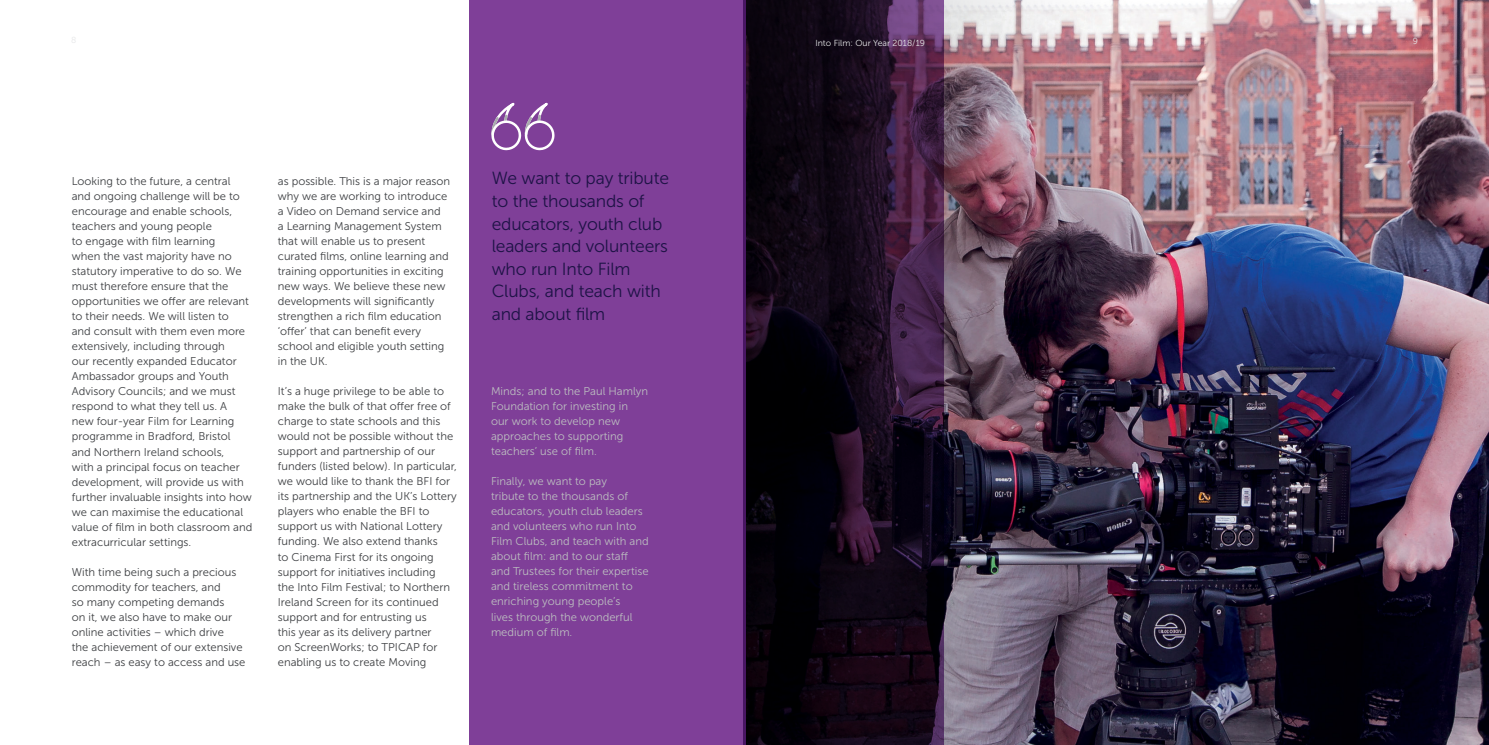
<style>
.page{position:relative;width:1489px;height:745px;background:#fff}
.page>*{position:absolute;margin:0;border:0;box-sizing:border-box;transform-origin:0 0}
.t1{font:17.5px/22.5px "Museo Sans 300";letter-spacing:-.01em;color:#1e1346}
.t2{font:11.25px/15px "Museo Sans 300";color:#3d3f42}
.t3{font:11.25px/15px "Museo Sans 300";color:#bcbec0}
.t4{font:8.75px "Museo Sans 300";color:#e6e7e8}
</style>
<div class="page">
<img style="left:1201px;top:0;width:287px;height:744px">
<img style="left:943px;top:0;width:258px;height:744px">
<div style="left:469px;top:0;width:276px;height:744px;background:#7f3f98"></div>
<svg style="left:743px;top:0;width:200px;height:744px;background:#180b1c"></svg>
<svg style="left:491px;top:104px;width:64px;height:47px"></svg>
<p class="t2" style="left:72px;top:174px;width:182px">Looking to the future, a central and ongoing challenge will be to encourage and enable schools, teachers and young people<br>to engage with film learning<br>when the vast majority have no statutory imperative to do so. We must therefore ensure that the opportunities we offer are relevant to their needs. We will listen to<br>and consult with them even more extensively, including through<br>our recently expanded Educator<br>Ambassador groups and Youth<br>Advisory Councils; and we must respond to what they tell us. A<br>new four-year Film for Learning programme in Bradford, Bristol and Northern Ireland schools,<br>with a principal focus on teacher development, will provide us with further invaluable insights into how we can maximise the educational value of film in both classroom and extracurricular settings.</p>
<p class="t2" style="left:72px;top:564px;width:175px">With time being such a precious commodity for teachers, and<br>so many competing demands<br>on it, we also have to make our online activities – which drive<br>the achievement of our extensive reach – as easy to access and use</p>
<h1 class="t1" style="left:491px;top:167px;width:179px">We want to pay tribute to the thousands of educators, youth club leaders and volunteers who run Into Film<br>Clubs, and teach with and about film</h1>
<p class="t2" style="left:278px;top:174px;width:174px">as possible. This is a major reason why we are working to introduce a Video on Demand service and<br>a Learning Management System that will enable us to present curated films, online learning and training opportunities in exciting new ways. We believe these new developments will significantly strengthen a rich film education ‘offer’ that can benefit every school and eligible youth setting in the UK.</p>
<p class="t2" style="left:278px;top:384px;width:181px">It’s a huge privilege to be able to make the bulk of that offer free of charge to state schools and this would not be possible without the support and partnership of our funders (listed below). In particular, we would like to thank the BFI for its partnership and the UK’s Lottery players who enable the BFI to support us with National Lottery funding. We also extend thanks<br>to Cinema First for its ongoing support for initiatives including<br>the Into Film Festival; to Northern<br>Ireland Screen for its continued support and for entrusting us<br>this year as its delivery partner<br>on ScreenWorks; to TPICAP for enabling us to create Moving</p>
<p class="t3" style="left:491px;top:384px;width:159px">Minds; and to the Paul Hamlyn<br>Foundation for investing in our work to develop new approaches to supporting teachers’ use of film.</p>
<p class="t3" style="left:491px;top:474px;width:159px">Finally, we want to pay<br>tribute to the thousands of educators, youth club leaders and volunteers who run Into<br>Film Clubs, and teach with and about film: and to our staff and Trustees for their expertise and tireless commitment to enriching young people’s<br>lives through the wonderful medium of film.</p>
<p class="t4" style="left:815px;top:38px;width:111px">Into Film: Our Year 2018/19</p>
<p class="t4" style="left:1412px;top:36px;width:7px">9</p>
</div>
